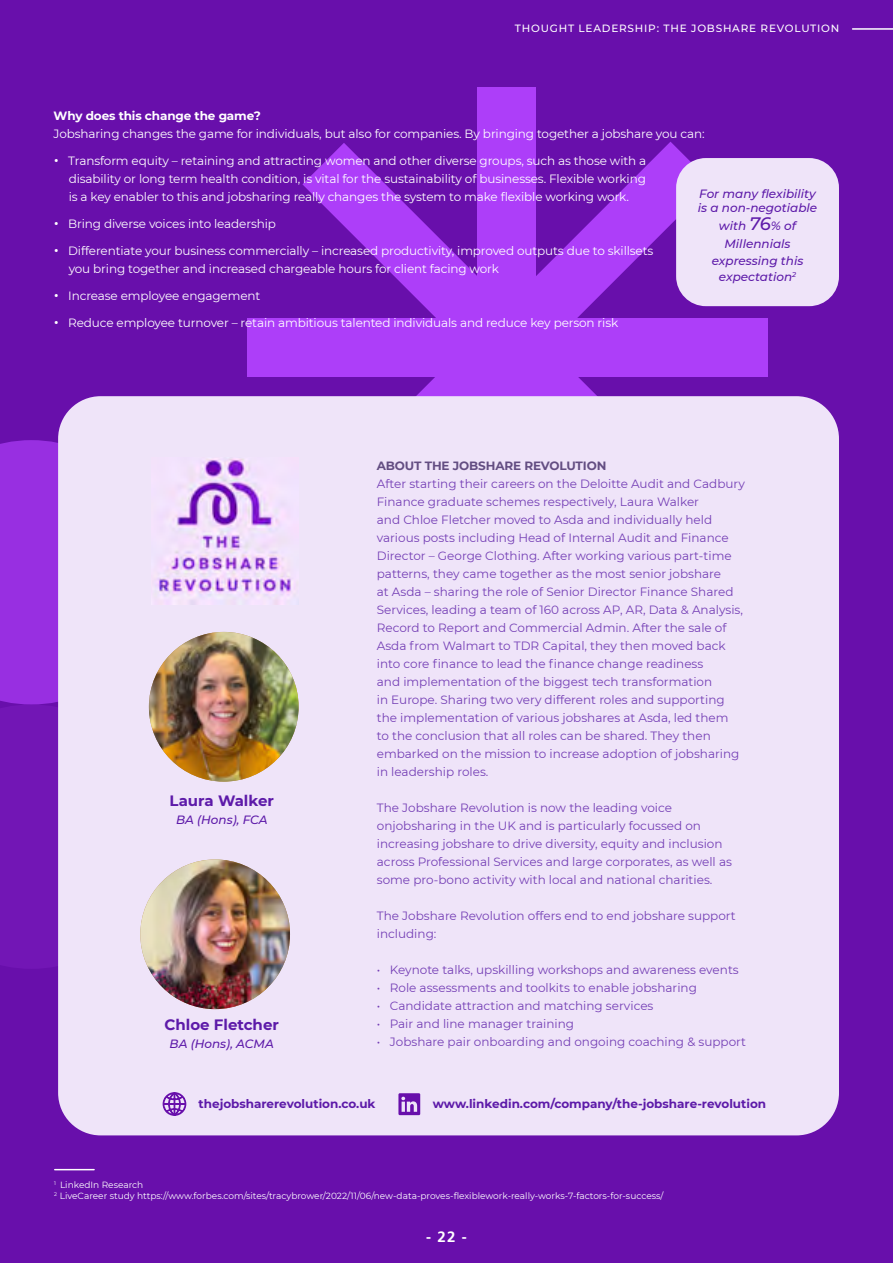
<style>
.page{position:relative;width:893px;height:1263px;background:#680fab}
.page>*{position:absolute;margin:0;border:0;box-sizing:border-box;transform-origin:0 0}
.t1{font:700 15px "Montserrat";color:#5d1aa9}
.t2{font:700 15px "Frutiger LT Std";color:#fff}
.t3{font:12px/18px "Montserrat";color:#5d1aa9}
.t4{font:12px/18px "Montserrat";letter-spacing:-.01em;color:#fff;text-align:justify}
.t5{font:italic 500 12px/14.4px "Montserrat";color:#5d1aa9;text-align:center}
.t6{font:700 12px "Montserrat";color:#5d1aa9}
.t7{font:700 12px "Montserrat";letter-spacing:-.01em;color:#473069}
.t8{font:700 12px "Montserrat";letter-spacing:-.01em;color:#fff}
.t9{font:500 10.5px "Montserrat";letter-spacing:.075em;color:#fff}
.t10{font:9px "Montserrat";color:#fff}
.s1{font-size:19.5px}
.s2{font-size:18px}
</style>
<div class="page">
<hr style="left:853px;top:28px;width:40px;height:2px;background:#fff">
<div style="left:0;top:440px;width:58px;height:265px;background:#982fe1"></div>
<div style="left:478px;top:87px;width:58px;height:520px;background:#ad3ef9"></div>
<div style="left:248px;top:318px;width:520px;height:59px;background:#ad3ef9"></div>
<svg style="left:302px;top:143px;width:410px;height:253px;fill:#ad3ef9"></svg>
<hr style="left:55px;top:1169px;width:39px;height:1px;background:#fff">
<div style="left:58px;top:396px;width:781px;height:739px;background:#efe4f9;border-radius:43px"></div>
<img style="left:156px;top:458px;width:138px;height:146px">
<div style="left:676px;top:158px;width:163px;height:148px;background:#efe4f9;border-radius:30px"></div>
<img style="left:149px;top:632px;width:150px;height:150px;border-radius:75px">
<img style="left:140px;top:859px;width:150px;height:150px;border-radius:75px">
<svg style="left:162px;top:1092px;width:25px;height:24px"></svg>
<svg style="left:398px;top:1093px;width:22px;height:22px"></svg>
<p class="t9" style="left:515px;top:21px;width:326px">THOUGHT LEADERSHIP: THE JOBSHARE REVOLUTION</p>
<p class="t8" style="left:54px;top:107px;width:209px">Why does this change the game?</p>
<p class="t4" style="left:54px;top:124px;width:653px">Jobsharing changes the game for individuals, but also for companies. By bringing together a jobshare you can:</p>
<p class="t4" style="left:69px;top:151px;width:579px;text-indent:-15px"><span class="s1">•</span> Transform equity – retaining and attracting women and other diverse groups, such as those with a disability or long term health condition, is vital for the sustainability of businesses. Flexible working is a key enabler to this and jobsharing really changes the system to make flexible working work.</p>
<p class="t4" style="left:54px;top:214px;width:224px"><span class="s1">•</span> Bring diverse voices into leadership</p>
<p class="t4" style="left:69px;top:241px;width:586px;text-indent:-15px"><span class="s1">•</span> Differentiate your business commercially – increased productivity, improved outputs due to skillsets you bring together and increased chargeable hours for client facing work</p>
<p class="t4" style="left:54px;top:286px;width:208px"><span class="s1">•</span> Increase employee engagement</p>
<p class="t4" style="left:54px;top:313px;width:566px"><span class="s1">•</span> Reduce employee turnover – retain ambitious talented individuals and reduce key person risk</p>
<p class="t5" style="left:698px;top:186px;width:121px;text-align:left">For many flexibility is a non-negotiable</p>
<p class="t5" style="left:719px;top:216px;width:79px;line-height:18px">with <span class="s2">76</span>% of<br>Millennials</p>
<p class="t5" style="left:712px;top:252px;width:93px;line-height:16.5px">expressing this expectation<sup>2</sup></p>
<p class="t1" style="left:170px;top:790px;width:106px">Laura Walker</p>
<p class="t5" style="left:176px;top:812px;width:93px">BA (Hons), FCA</p>
<p class="t1" style="left:165px;top:1014px;width:116px">Chloe Fletcher</p>
<p class="t5" style="left:170px;top:1036px;width:106px">BA (Hons), ACMA</p>
<p class="t7" style="left:377px;top:457px;width:231px">ABOUT THE JOBSHARE REVOLUTION</p>
<p class="t3" style="left:377px;top:474px;width:370px">After starting their careers on the Deloitte Audit and Cadbury Finance graduate schemes respectively, Laura Walker<br>and Chloe Fletcher moved to Asda and individually held various posts including Head of Internal Audit and Finance Director – George Clothing. After working various part-time patterns, they came together as the most senior jobshare<br>at Asda – sharing the role of Senior Director Finance Shared Services, leading a team of 160 across AP, AR, Data &amp; Analysis, Record to Report and Commercial Admin. After the sale of Asda from Walmart to TDR Capital, they then moved back into core finance to lead the finance change readiness<br>and implementation of the biggest tech transformation<br>in Europe. Sharing two very different roles and supporting the implementation of various jobshares at Asda, led them<br>to the conclusion that all roles can be shared. They then embarked on the mission to increase adoption of jobsharing in leadership roles.</p>
<p class="t3" style="left:377px;top:798px;width:357px">The Jobshare Revolution is now the leading voice onjobsharing in the UK and is particularly focussed on increasing jobshare to drive diversity, equity and inclusion across Professional Services and large corporates, as well as some pro-bono activity with local and national charities.</p>
<p class="t3" style="left:377px;top:906px;width:360px">The Jobshare Revolution offers end to end jobshare support including:</p>
<p class="t3" style="left:377px;top:960px;width:363px">• Keynote talks, upskilling workshops and awareness events</p>
<p class="t3" style="left:377px;top:978px;width:322px">• Role assessments and toolkits to enable jobsharing</p>
<p class="t3" style="left:377px;top:996px;width:278px">• Candidate attraction and matching services</p>
<p class="t3" style="left:377px;top:1014px;width:199px">• Pair and line manager training</p>
<p class="t3" style="left:377px;top:1032px;width:371px">• Jobshare pair onboarding and ongoing coaching &amp; support</p>
<p class="t6" style="left:199px;top:1095px;width:178px">thejobsharerevolution.co.uk</p>
<p class="t6" style="left:433px;top:1095px;width:335px">www.linkedin.com/company/the-jobshare-revolution</p>
<p class="t10" style="left:54px;top:1178px;width:91px"><sup>1</sup> LinkedIn Research</p>
<p class="t10" style="left:54px;top:1189px;width:611px"><sup>2</sup> LiveCareer study https://www.forbes.com/sites/tracybrower/2022/11/06/new-data-proves-flexiblework-really-works-7-factors-for-success/</p>
<p class="t2" style="left:426px;top:1228px;width:42px">- 22 -</p>
</div>
